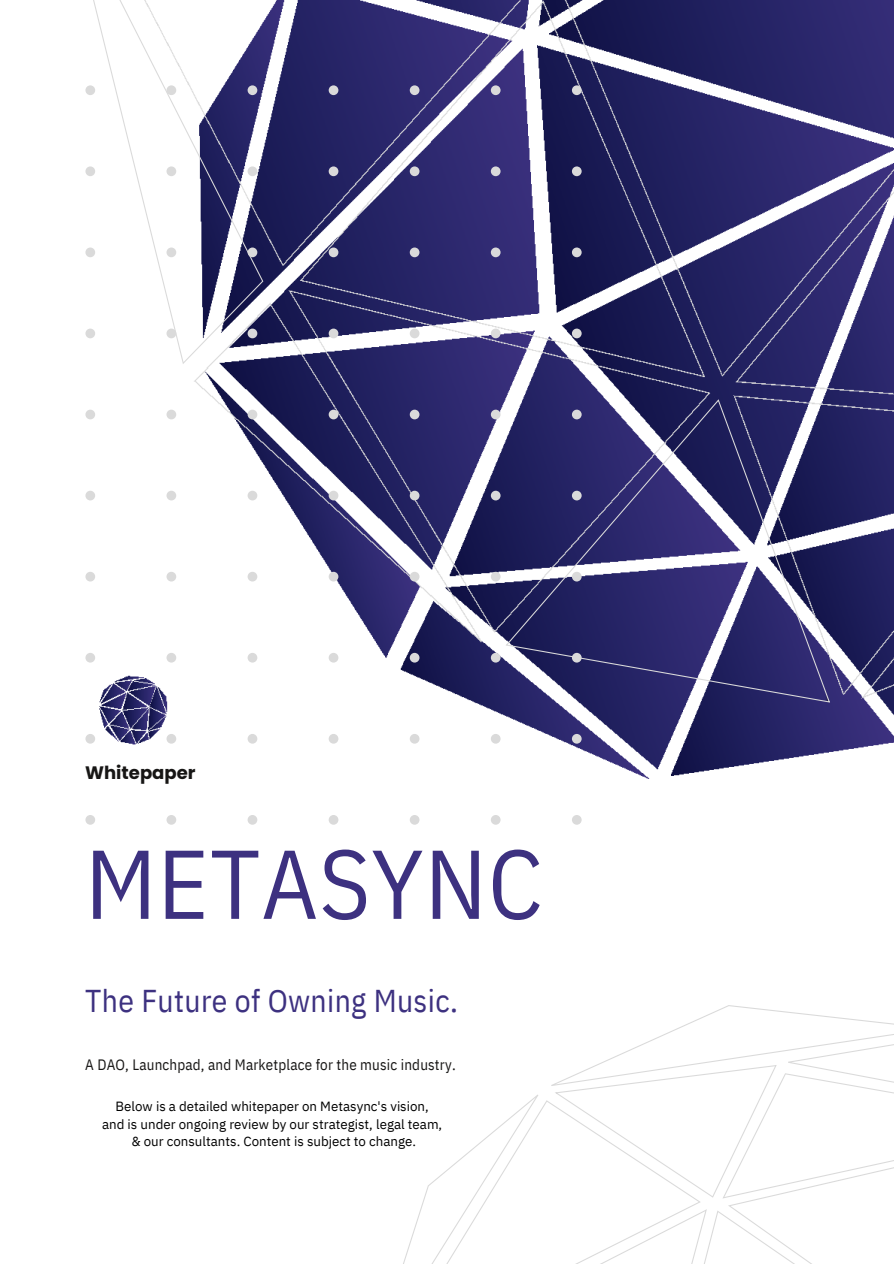
<style>
.page{position:relative;width:894px;height:1264px;background:#fff}
.page>*{position:absolute;margin:0;border:0;box-sizing:border-box;transform-origin:0 0}
.t1{font:97.5px "IBM Plex Sans Cond";letter-spacing:.01em;color:#3d3180}
.t2{font:31.5px "IBM Plex Sans Cond";letter-spacing:.01em;color:#3d3180}
.t3{font:700 18px "Poppins";color:#171615}
.t4{font:15px "IBM Plex Sans Cond";letter-spacing:.01em;color:#171615}
.t5{font:13.35px "IBM Plex Sans";color:#000}
</style>
<div class="page">
<svg style="left:403px;top:1005px;width:490px;height:258px"></svg>
<img style="left:87px;top:0;width:806px;height:779px">
<svg style="left:93px;top:0;width:170px;height:364px"></svg>
<svg style="left:505px;top:399px;width:324px;height:303px;background:#45437a"></svg>
<div style="left:85px;top:85px;width:10px;height:10px;background:#dadada;border-radius:50%"></div>
<div style="left:166px;top:85px;width:10px;height:10px;background:#dadada;border-radius:50%"></div>
<div style="left:247px;top:85px;width:10px;height:10px;background:#dadada;border-radius:50%"></div>
<div style="left:328px;top:85px;width:10px;height:10px;background:#dadada;border-radius:50%"></div>
<div style="left:409px;top:85px;width:10px;height:10px;background:#dadada;border-radius:50%"></div>
<div style="left:490px;top:85px;width:10px;height:10px;background:#dadada;border-radius:50%"></div>
<div style="left:571px;top:85px;width:10px;height:10px;background:#dadada;border-radius:50%"></div>
<div style="left:85px;top:166px;width:10px;height:10px;background:#dadada;border-radius:50%"></div>
<div style="left:166px;top:166px;width:10px;height:10px;background:#dadada;border-radius:50%"></div>
<div style="left:247px;top:166px;width:10px;height:10px;background:#dadada;border-radius:50%"></div>
<div style="left:328px;top:166px;width:10px;height:10px;background:#dadada;border-radius:50%"></div>
<div style="left:409px;top:166px;width:10px;height:10px;background:#dadada;border-radius:50%"></div>
<div style="left:490px;top:166px;width:10px;height:10px;background:#dadada;border-radius:50%"></div>
<svg style="left:571px;top:166px;width:10px;height:10px"></svg>
<div style="left:85px;top:247px;width:10px;height:10px;background:#dadada;border-radius:50%"></div>
<div style="left:166px;top:247px;width:10px;height:10px;background:#dadada;border-radius:50%"></div>
<div style="left:247px;top:247px;width:10px;height:10px;background:#dadada;border-radius:50%"></div>
<div style="left:328px;top:247px;width:10px;height:10px;background:#dadada;border-radius:50%"></div>
<div style="left:409px;top:247px;width:10px;height:10px;background:#dadada;border-radius:50%"></div>
<div style="left:490px;top:247px;width:10px;height:10px;background:#dadada;border-radius:50%"></div>
<svg style="left:571px;top:247px;width:10px;height:10px"></svg>
<div style="left:85px;top:328px;width:10px;height:10px;background:#dadada;border-radius:50%"></div>
<div style="left:166px;top:328px;width:10px;height:10px;background:#dadada;border-radius:50%"></div>
<div style="left:247px;top:328px;width:10px;height:10px;background:#dadada;border-radius:50%"></div>
<div style="left:328px;top:328px;width:10px;height:10px;background:#dadada;border-radius:50%"></div>
<div style="left:409px;top:328px;width:10px;height:10px;background:#dadada;border-radius:50%"></div>
<div style="left:490px;top:328px;width:10px;height:10px;background:#dadada;border-radius:50%"></div>
<svg style="left:571px;top:328px;width:10px;height:10px"></svg>
<div style="left:85px;top:409px;width:10px;height:10px;background:#dadada;border-radius:50%"></div>
<div style="left:166px;top:409px;width:10px;height:10px;background:#dadada;border-radius:50%"></div>
<div style="left:247px;top:409px;width:10px;height:10px;background:#dadada;border-radius:50%"></div>
<div style="left:328px;top:409px;width:10px;height:10px;background:#dadada;border-radius:50%"></div>
<div style="left:409px;top:409px;width:10px;height:10px;background:#dadada;border-radius:50%"></div>
<svg style="left:490px;top:409px;width:10px;height:10px"></svg>
<svg style="left:571px;top:409px;width:10px;height:10px"></svg>
<div style="left:85px;top:490px;width:10px;height:10px;background:#dadada;border-radius:50%"></div>
<div style="left:166px;top:490px;width:10px;height:10px;background:#dadada;border-radius:50%"></div>
<div style="left:247px;top:490px;width:10px;height:10px;background:#dadada;border-radius:50%"></div>
<div style="left:328px;top:490px;width:10px;height:10px;background:#dadada;border-radius:50%"></div>
<div style="left:409px;top:490px;width:10px;height:10px;background:#dadada;border-radius:50%"></div>
<svg style="left:490px;top:490px;width:10px;height:10px"></svg>
<svg style="left:571px;top:490px;width:10px;height:10px"></svg>
<div style="left:85px;top:572px;width:10px;height:9px;background:#dadada;border-radius:50%"></div>
<div style="left:166px;top:572px;width:10px;height:9px;background:#dadada;border-radius:50%"></div>
<div style="left:247px;top:572px;width:10px;height:9px;background:#dadada;border-radius:50%"></div>
<div style="left:328px;top:572px;width:10px;height:9px;background:#dadada;border-radius:50%"></div>
<div style="left:409px;top:572px;width:10px;height:9px;background:#dadada;border-radius:50%"></div>
<div style="left:490px;top:572px;width:10px;height:9px;background:#dadada;border-radius:50%"></div>
<div style="left:571px;top:572px;width:10px;height:9px;background:#dadada;border-radius:50%"></div>
<div style="left:85px;top:653px;width:10px;height:9px;background:#dadada;border-radius:50%"></div>
<div style="left:166px;top:653px;width:10px;height:9px;background:#dadada;border-radius:50%"></div>
<div style="left:247px;top:653px;width:10px;height:9px;background:#dadada;border-radius:50%"></div>
<div style="left:328px;top:653px;width:10px;height:9px;background:#dadada;border-radius:50%"></div>
<div style="left:409px;top:653px;width:10px;height:9px;background:#dadada;border-radius:50%"></div>
<div style="left:490px;top:653px;width:10px;height:9px;background:#dadada;border-radius:50%"></div>
<div style="left:571px;top:653px;width:10px;height:9px;background:#dadada;border-radius:50%"></div>
<div style="left:85px;top:734px;width:10px;height:9px;background:#dadada;border-radius:50%"></div>
<div style="left:166px;top:734px;width:10px;height:9px;background:#dadada;border-radius:50%"></div>
<div style="left:247px;top:734px;width:10px;height:9px;background:#dadada;border-radius:50%"></div>
<div style="left:328px;top:734px;width:10px;height:9px;background:#dadada;border-radius:50%"></div>
<div style="left:409px;top:734px;width:10px;height:9px;background:#dadada;border-radius:50%"></div>
<div style="left:490px;top:734px;width:10px;height:9px;background:#dadada;border-radius:50%"></div>
<div style="left:571px;top:734px;width:10px;height:9px;background:#dadada;border-radius:50%"></div>
<div style="left:85px;top:815px;width:10px;height:9px;background:#dadada;border-radius:50%"></div>
<div style="left:166px;top:815px;width:10px;height:9px;background:#dadada;border-radius:50%"></div>
<div style="left:247px;top:815px;width:10px;height:9px;background:#dadada;border-radius:50%"></div>
<div style="left:328px;top:815px;width:10px;height:9px;background:#dadada;border-radius:50%"></div>
<div style="left:409px;top:815px;width:10px;height:9px;background:#dadada;border-radius:50%"></div>
<div style="left:490px;top:815px;width:10px;height:9px;background:#dadada;border-radius:50%"></div>
<div style="left:571px;top:815px;width:10px;height:9px;background:#dadada;border-radius:50%"></div>
<p class="t3" style="left:85px;top:760px;width:112px">Whitepaper</p>
<p class="t1" style="left:85px;top:818px;width:459px">METASYNC</p>
<p class="t2" style="left:85px;top:980px;width:374px">The Future of Owning Music.</p>
<p class="t4" style="left:85px;top:1054px;width:372px">A DAO, Launchpad, and Marketplace for the music industry.</p>
<p class="t5" style="left:115px;top:1097px;width:314px">Below is a detailed whitepaper on Metasync's vision,</p>
<p class="t5" style="left:102px;top:1114px;width:341px">and is under ongoing review by our strategist, legal team,</p>
<p class="t5" style="left:131px;top:1132px;width:286px">&amp; our consultants. Content is subject to change.</p>
</div>
